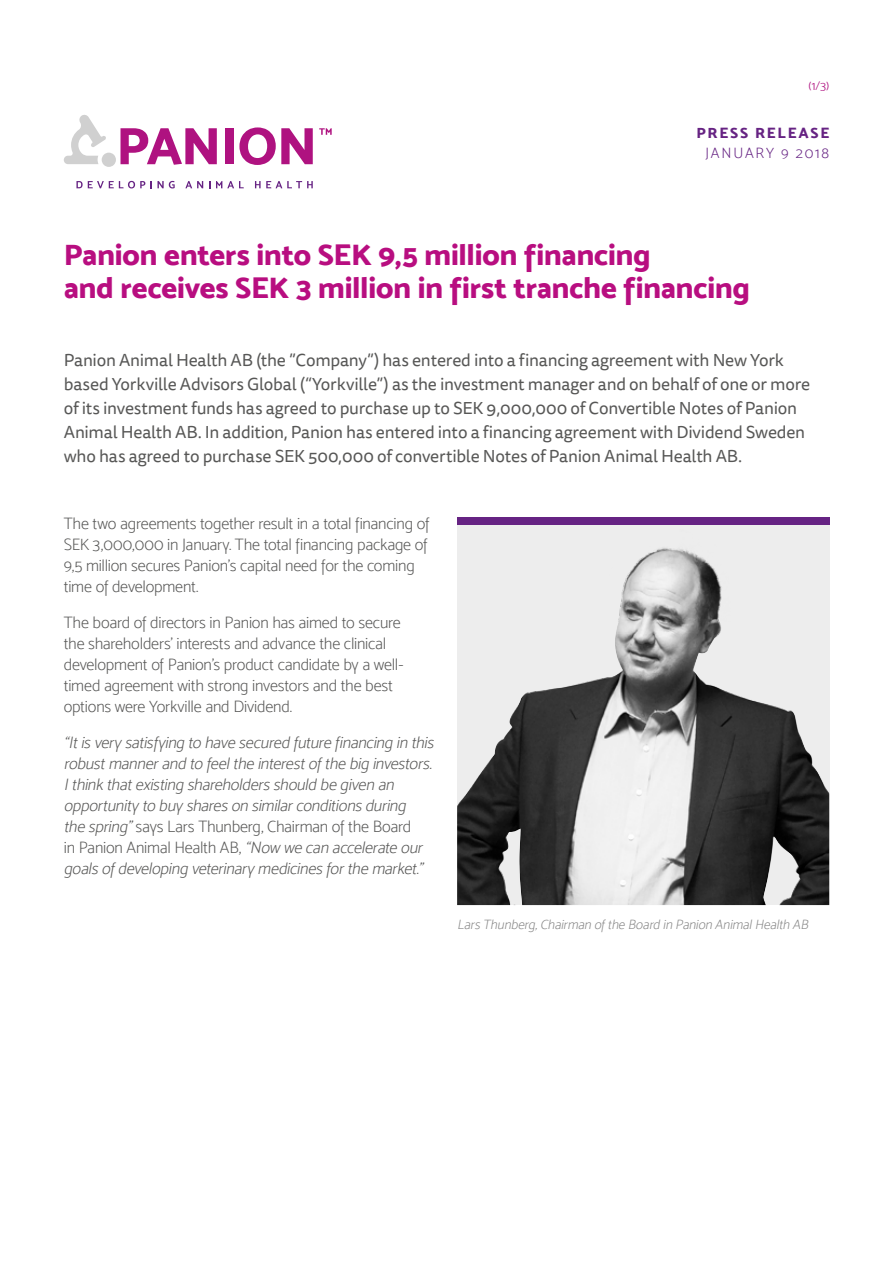
<style>
.page{position:relative;width:893px;height:1263px;background:#fff}
.page>*{position:absolute;margin:0;border:0;box-sizing:border-box;transform-origin:0 0}
.t1{font:30px/33px "Mosk Extra Bold 800";letter-spacing:-.005em;color:#b80e80}
.t2{font:17.25px/24px "Tisa Sans Pro";letter-spacing:-.015em;color:#575756}
.t3{font:16.5px/21px "Mosk Extra Light 200";letter-spacing:-.015em;color:#575756}
.t4{font:italic 16.5px/21px "Mosk Extra Light 200";color:#575756}
.t5{font:15px "Mosk Extra Bold 800";letter-spacing:.12em;color:#662383}
.t6{font:15px "Mosk Extra Light 200";letter-spacing:.12em;color:#662383}
.t7{font:italic 13.5px "Mosk Extra Light 200";color:#878787}
.t8{font:12.3px "Mosk Light 300";color:#af1280}
.s1{font-style:normal}
</style>
<div class="page">
<svg style="left:319px;top:128px;width:13px;height:7px"></svg>
<svg style="left:76px;top:181px;width:99px;height:7px"></svg>
<svg style="left:185px;top:181px;width:18px;height:7px"></svg>
<svg style="left:216px;top:181px;width:28px;height:7px"></svg>
<svg style="left:255px;top:181px;width:58px;height:7px"></svg>
<svg style="left:64px;top:115px;width:153px;height:52px"></svg>
<div style="left:225px;top:128px;width:8px;height:36px;background:#af1280"></div>
<svg style="left:239px;top:127px;width:74px;height:38px"></svg>
<div style="left:457px;top:517px;width:372px;height:9px;background:#662383"></div>
<img style="left:457px;top:528px;width:372px;height:377px">
<p class="t8" style="left:809px;top:79px;width:22px">(1/3)</p>
<p class="t5" style="left:696px;top:124px;width:134px">PRESS RELEASE</p>
<p class="t6" style="left:706px;top:144px;width:125px">JANUARY 9 2018</p>
<h1 class="t1" style="left:64px;top:238px;width:688px">Panion enters into SEK 9,5 million financing<br>and receives SEK 3 million in first tranche financing</h1>
<p class="t2" style="left:64px;top:348px;width:748px">Panion Animal Health AB (the ”Company”) has entered into a financing agreement with New York based Yorkville Advisors Global (“Yorkville”) as the investment manager and on behalf of one or more of its investment funds has agreed to purchase up to SEK 9,000,000 of Convertible Notes of Panion Animal Health AB. In addition, Panion has entered into a financing agreement with Dividend Sweden who has agreed to purchase SEK 500,000 of convertible Notes of Panion Animal Health AB.</p>
<p class="t3" style="left:64px;top:513px;width:367px">The two agreements together result in a total financing of SEK 3,000,000 in January. The total financing package of 9,5 million secures Panion’s capital need for the coming time of development.</p>
<p class="t3" style="left:64px;top:612px;width:341px">The board of directors in Panion has aimed to secure the shareholders’ interests and advance the clinical development of Panion’s product candidate by a well&shy;timed agreement with strong investors and the best options were Yorkville and Dividend.</p>
<p class="t4" style="left:64px;top:732px;width:375px">“Itis very satisfying to have secured future financing in this robustmannerand to feelthe interestofthe big investors.<br>Ithink thatexisting shareholders should be given an opportunity to buy shares on similarconditions during the spring”<span class="s1">says Lars Thunberg, Chairman of the Board<br>in Panion Animal Health AB,</span> “Now we can accelerate our goals ofdeveloping veterinary medicines forthe market.”</p>
<p class="t7" style="left:457px;top:916px;width:355px">Lars Thunberg,Chairman ofthe Board in Panion AnimalHealth AB</p>
</div>
